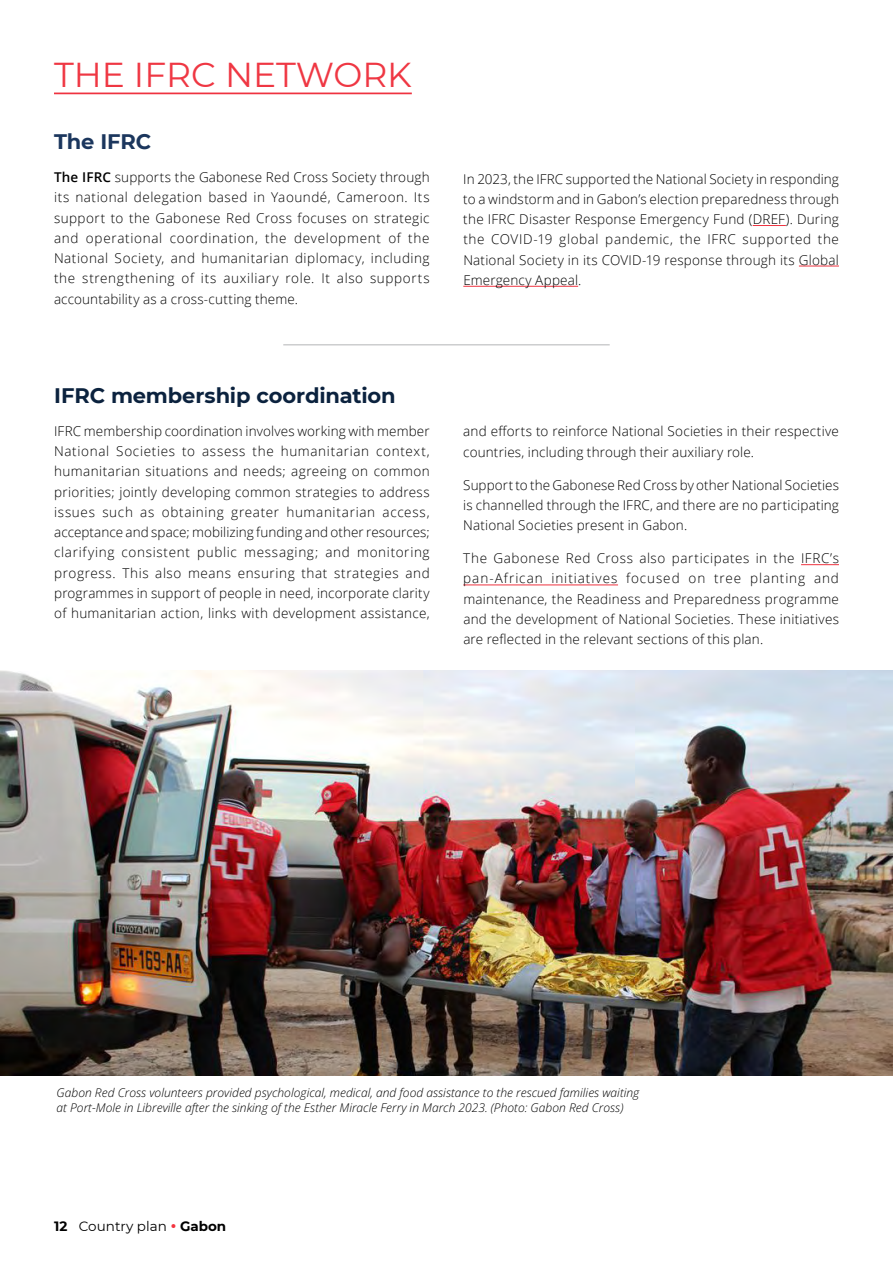
<style>
.page{position:relative;width:893px;height:1263px;background:#fff}
.page>*{position:absolute;margin:0;border:0;box-sizing:border-box;transform-origin:0 0}
.t1{font:34.5px "Montserrat";color:#ef3743}
.t2{font:700 21px "Montserrat";letter-spacing:-.005em;color:#0b223e}
.t3{font:700 21px "Montserrat";letter-spacing:-.005em;color:#1b365d}
.t4{font:300 13.5px/20.2px "Open Sans";letter-spacing:.015em;color:#000;text-align:justify}
.t5{font:13.5px "Montserrat";color:#000}
.t6{font:italic 300 12px/15px "Open Sans";color:#000}
.s1{font-weight:600}
.s2{font-weight:700}
.s3{color:#f33540}
</style>
<div class="page">
<hr style="left:283px;top:345px;width:327px;height:1px;background:#808285">
<hr style="left:753px;top:225px;width:33px;height:1px;background:#ef3340">
<hr style="left:799px;top:266px;width:40px;height:1px;background:#ef3340">
<hr style="left:463px;top:286px;width:115px;height:1px;background:#ef3340">
<hr style="left:54px;top:93px;width:358px;height:1px;background:#ef3340">
<hr style="left:801px;top:564px;width:38px;height:1px;background:#ef3340">
<hr style="left:463px;top:584px;width:155px;height:1px;background:#ef3340">
<img style="left:0;top:670px;width:893px;height:405px">
<h1 class="t1" style="left:54px;top:51px;width:359px">THE IFRC NETWORK</h1>
<h2 class="t3" style="left:54px;top:127px;width:99px">The IFRC</h2>
<p class="t4" style="left:54px;top:167px;width:377px"><span class="s1">The IFRC</span> supports the Gabonese Red Cross Society through its national delegation based in Yaoundé, Cameroon. Its support to the Gabonese Red Cross focuses on strategic and operational coordination, the development of the National Society, and humanitarian diplomacy, including the strengthening of its auxiliary role. It also supports accountability as a cross-cutting theme.</p>
<p class="t4" style="left:463px;top:168px;width:377px">In 2023, the IFRC supported the National Society in responding to a windstorm and in Gabon’s election preparedness through the IFRC Disaster Response Emergency Fund (DREF). During the COVID-19 global pandemic, the IFRC supported the National Society in its COVID-19 response through its Global Emergency Appeal.</p>
<h2 class="t2" style="left:54px;top:380px;width:343px">IFRC membership coordination</h2>
<p class="t4" style="left:54px;top:421px;width:377px">IFRC membership coordination involves working with member National Societies to assess the humanitarian context, humanitarian situations and needs; agreeing on common priorities; jointly developing common strategies to address issues such as obtaining greater humanitarian access, acceptance and space; mobilizing funding and other resources; clarifying consistent public messaging; and monitoring progress. This also means ensuring that strategies and programmes in support of people in need, incorporate clarity of humanitarian action, links with development assistance,</p>
<p class="t4" style="left:463px;top:421px;width:377px">and efforts to reinforce National Societies in their respective countries, including through their auxiliary role.</p>
<p class="t4" style="left:463px;top:474px;width:377px">Support to the Gabonese Red Cross by other National Societies is channelled through the IFRC, and there are no participating National Societies present in Gabon.</p>
<p class="t4" style="left:463px;top:548px;width:377px">The Gabonese Red Cross also participates in the IFRC’s pan-African initiatives focused on tree planting and maintenance, the Readiness and Preparedness programme and the development of National Societies. These initiatives are reflected in the relevant sections of this plan.</p>
<p class="t6" style="left:57px;top:1084px;width:584px">Gabon Red Cross volunteers provided psychological, medical, and food assistance to the rescued families waiting at Port-Mole in Libreville after the sinking of the Esther Miracle Ferry in March 2023. (Photo: Gabon Red Cross)</p>
<p class="t5" style="left:54px;top:1217px;width:174px"><span class="s2">12</span> Country plan <span class="s3">•</span> <span class="s2">Gabon</span></p>
</div>
